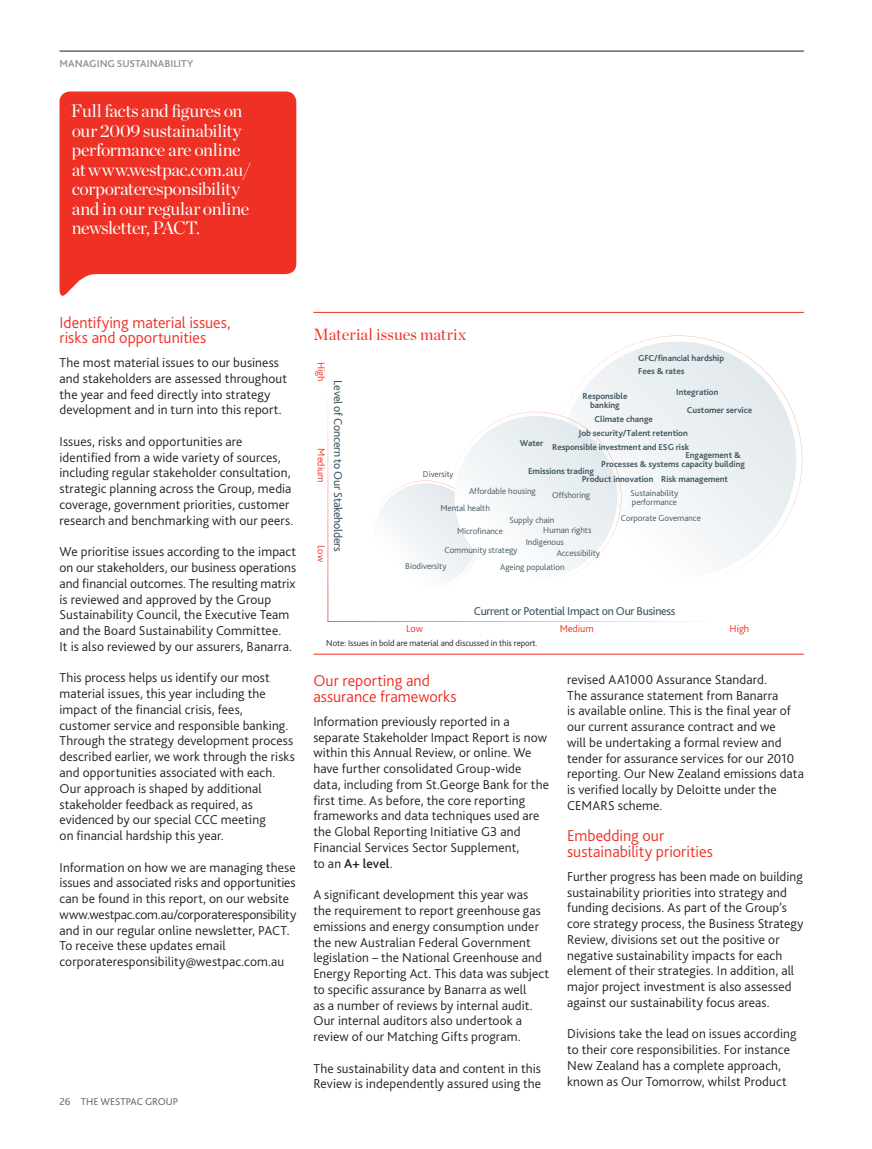
<style>
.page{position:relative;width:872px;height:1149px;background:#fff}
.page>*{position:absolute;margin:0;border:0;box-sizing:border-box;transform-origin:0 0}
.t1{font:18px/19.5px "Chronicle Display";letter-spacing:-.02em;color:#fff}
.t2{font:300 16.5px/15.8px "Bliss 2";color:#ee3124}
.t3{font:16.2px "Chronicle Display";letter-spacing:.01em;color:#ee3124}
.t4{font:300 13.5px/15.8px "Bliss 2";letter-spacing:.005em;color:#231f20}
.t5{font:11.85px "Bliss 2";letter-spacing:-.025em;color:#405661}
.t6{font:300 10.5px "Bliss 2";letter-spacing:-.005em;color:#ee3124}
.t7{font:700 10.5px "Bliss 2";letter-spacing:.005em;color:#939598}
.t8{font:10.5px "Bliss 2";color:#6d6e71}
.t9{font:700 9px/13.5px "Bliss 2";letter-spacing:-.005em;color:#405661}
.t10{font:300 9px/18px "Bliss 2";letter-spacing:-.005em;color:#405661}
.t11{font:300 9px "Bliss 2";letter-spacing:-.005em;color:#231f20}
.s1{font-weight:500}
</style>
<div class="page">
<svg style="left:327px;top:335px;width:476px;height:287px"></svg>
<svg style="left:60px;top:91px;width:236px;height:205px;background:#ef463a"></svg>
<hr style="left:313px;top:312px;width:491px;height:1px;background:#ee3124">
<hr style="left:313px;top:653px;width:491px;height:1px;background:#ee3124">
<hr style="left:60px;top:51px;width:744px;height:1px;background:#231f20">
<p class="t7" style="left:60px;top:57px;width:12px">MANA</p>
<p class="t7" style="left:89px;top:57px;width:31px">GIN GSUS</p>
<p class="t7" style="left:135px;top:57px;width:8px">TAINA</p>
<p class="t7" style="left:164px;top:57px;width:30px">BILI TY</p>
<h1 class="t1" style="left:71px;top:100px;width:181px">Full facts and figures on our 2009 sustainability performance are online at www.westpac.com.au/ corporateresponsibility and in our regular online newsletter, PACT.</h1>
<p class="t2" style="left:60px;top:314px;width:172px">Identifying material issues, risks and opportunities</p>
<p class="t4" style="left:60px;top:354px;width:229px">The most material issues to our business and stakeholders are assessed throughout the year and feed directly into strategy development and in turn into this report.</p>
<p class="t4" style="left:60px;top:433px;width:235px">Issues, risks and opportunities are identified from a wide variety of sources, including regular stakeholder consultation, strategic planning across the Group, media coverage, government priorities, customer research and benchmarking with our peers.</p>
<p class="t4" style="left:60px;top:543px;width:238px">We prioritise issues according to the impact on our stakeholders, our business operations and financial outcomes. The resulting matrix is reviewed and approved by the Group Sustainability Council, the Executive Team and the Board Sustainability Committee.<br>It is also reviewed by our assurers, Banarra.</p>
<p class="t4" style="left:60px;top:669px;width:237px">This process helps us identify our most material issues, this year including the impact of the financial crisis, fees, customer service and responsible banking.<br>Through the strategy development process described earlier, we work through the risks and opportunities associated with each.<br>Our approach is shaped by additional stakeholder feedback as required, as evidenced by our special CCC meeting<br>on financial hardship this year.</p>
<p class="t4" style="left:60px;top:858px;width:238px">Information on how we are managing these issues and associated risks and opportunities can be found in this report, on our website www.westpac.com.au/corporateresponsibility and in our regular online newsletter, PACT.<br>To receive these updates email corporateresponsibility@westpac.com.au</p>
<p class="t8" style="left:60px;top:1094px;width:120px">26 THE WESTPAC GROUP</p>
<p class="t3" style="left:313px;top:322px;width:154px">Material issues matrix</p>
<p class="t6" style="left:328px;top:361px;width:21px;rotate:90deg">High</p>
<p class="t6" style="left:328px;top:448px;width:36px;rotate:90deg">Medium</p>
<p class="t6" style="left:328px;top:545px;width:18px;rotate:90deg">Low</p>
<p class="t5" style="left:345px;top:380px;width:173px;rotate:90deg">Level of Concern to Our Stakeholders</p>
<p class="t9" style="left:638px;top:350px;width:87px">GFC/financial hardship</p>
<p class="t10" style="left:423px;top:464px;width:33px">Diversity</p>
<p class="t9" style="left:638px;top:364px;width:48px">Fees &amp; rates</p>
<p class="t9" style="left:676px;top:385px;width:44px">Integration</p>
<p class="t9" style="left:582px;top:391px;width:46px;line-height:9px;text-align:center">Responsible banking</p>
<p class="t9" style="left:552px;top:439px;width:138px">Responsible investment and ESG risk</p>
<p class="t9" style="left:685px;top:448px;width:57px">Engagement &amp;</p>
<p class="t9" style="left:601px;top:456px;width:145px">Processes &amp; systems capacity building</p>
<p class="t9" style="left:687px;top:402px;width:67px">Customer service</p>
<p class="t9" style="left:578px;top:412px;width:111px;text-indent:16px">Climate change<br>Job security/Talent retention</p>
<p class="t9" style="left:528px;top:464px;width:67px">Emissions trading</p>
<p class="t9" style="left:520px;top:436px;width:25px">Water</p>
<p class="t9" style="left:581px;top:472px;width:73px">Product innovation</p>
<p class="t9" style="left:661px;top:472px;width:68px">Risk management</p>
<p class="t10" style="left:440px;top:481px;width:97px;text-indent:29px">Affordable housing<br>Mental health</p>
<p class="t10" style="left:526px;top:524px;width:67px;line-height:11.9px;text-indent:18px">Human rights<br>Indigenous</p>
<p class="t10" style="left:552px;top:485px;width:39px">Offshoring</p>
<p class="t10" style="left:509px;top:511px;width:46px">Supply chain</p>
<p class="t10" style="left:457px;top:521px;width:47px">Microfinance</p>
<p class="t10" style="left:444px;top:540px;width:74px">Community strategy</p>
<p class="t10" style="left:556px;top:544px;width:45px">Accessibility</p>
<p class="t10" style="left:405px;top:556px;width:43px">Biodiversity</p>
<p class="t10" style="left:500px;top:557px;width:66px">Ageing population</p>
<p class="t10" style="left:630px;top:488px;width:49px;line-height:9px">Sustainability performance</p>
<p class="t10" style="left:621px;top:508px;width:81px">Corporate Governance</p>
<p class="t5" style="left:474px;top:603px;width:203px">Current or Potential Impact on Our Business</p>
<p class="t6" style="left:406px;top:622px;width:18px">Low</p>
<p class="t6" style="left:559px;top:622px;width:36px">Medium</p>
<p class="t6" style="left:729px;top:622px;width:21px">High</p>
<p class="t11" style="left:326px;top:637px;width:213px">Note: Issues in bold are material and discussed in this report.</p>
<p class="t2" style="left:313px;top:672px;width:145px">Our reporting and assurance frameworks</p>
<p class="t4" style="left:313px;top:713px;width:237px">Information previously reported in a separate Stakeholder Impact Report is now within this Annual Review, or online. We have further consolidated Group-wide data, including from St.George Bank for the first time. As before, the core reporting frameworks and data techniques used are the Global Reporting Initiative G3 and Financial Services Sector Supplement,<br>to an <span class="s1">A+ level</span>.</p>
<p class="t4" style="left:313px;top:886px;width:237px">A significant development this year was the requirement to report greenhouse gas emissions and energy consumption under the new Australian Federal Government legislation – the National Greenhouse and Energy Reporting Act. This data was subject to specific assurance by Banarra as well<br>as a number of reviews by internal audit.<br>Our internal auditors also undertook a review of our Matching Gifts program.</p>
<p class="t4" style="left:313px;top:1059px;width:229px">The sustainability data and content in this<br>Review is independently assured using the</p>
<p class="t4" style="left:567px;top:671px;width:238px">revised AA1000 Assurance Standard.<br>The assurance statement from Banarra<br>is available online. This is the final year of our current assurance contract and we<br>will be undertaking a formal review and tender for assurance services for our 2010 reporting. Our New Zealand emissions data is verified locally by Deloitte under the CEMARS scheme.</p>
<p class="t2" style="left:567px;top:827px;width:147px">Embedding our sustainability priorities</p>
<p class="t4" style="left:567px;top:867px;width:238px">Further progress has been made on building sustainability priorities into strategy and funding decisions. As part of the Group’s core strategy process, the Business Strategy Review, divisions set out the positive or negative sustainability impacts for each element of their strategies. In addition, all major project investment is also assessed against our sustainability focus areas.</p>
<p class="t4" style="left:567px;top:1025px;width:231px">Divisions take the lead on issues according to their core responsibilities. For instance New Zealand has a complete approach, known as Our Tomorrow, whilst Product</p>
</div>
